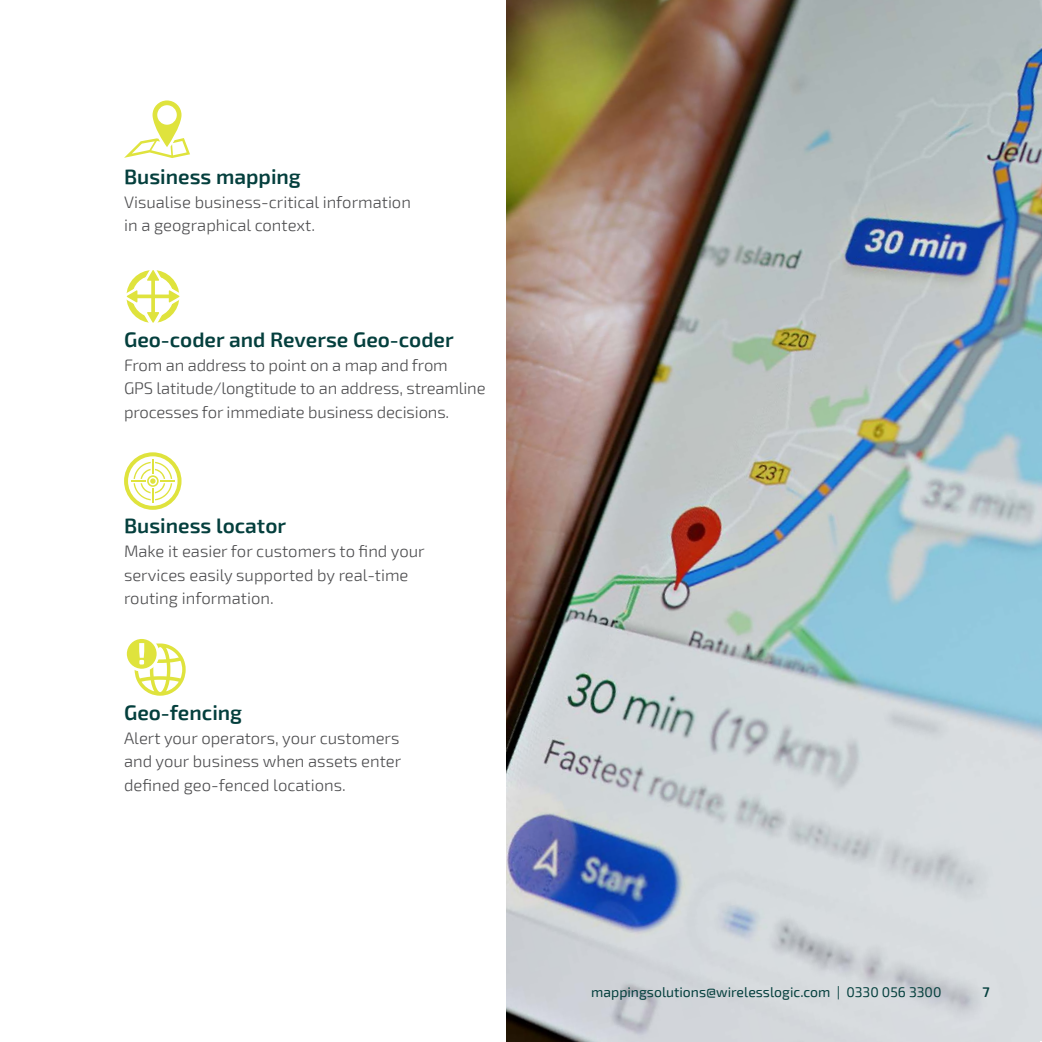
<style>
.page{position:relative;width:1042px;height:1042px;background:#fff}
.page>*{position:absolute;margin:0;border:0;box-sizing:border-box;transform-origin:0 0}
.t1{font:600 21px "Exo 2";color:#043f3d}
.t2{font:300 16.62px/23.6px "Exo 2";color:#4d4d4f}
.t3{font:14px "Exo 2";color:#043f3d}
.t4{font:600 14px "Exo 2";color:#043f3d}
</style>
<div class="page">
<img style="left:506px;top:0;width:536px;height:1042px">
<svg style="left:124px;top:100px;width:66px;height:58px"></svg>
<svg style="left:124px;top:452px;width:57px;height:58px"></svg>
<svg style="left:125px;top:637px;width:33px;height:33px"></svg>
<div style="left:124px;top:636px;width:35px;height:35px;border:3px solid #fff;border-radius:50%"></div>
<svg style="left:135px;top:643px;width:51px;height:53px"></svg>
<svg style="left:126px;top:270px;width:54px;height:53px"></svg>
<svg style="left:134px;top:294px;width:41px;height:4px"></svg>
<p class="t1" style="left:124px;top:164px;width:178px">Business mapping</p>
<p class="t2" style="left:124px;top:191px;width:288px">Visualise business-critical information in a geographical context.</p>
<p class="t1" style="left:124px;top:327px;width:331px">Geo-coder and Reverse Geo-coder</p>
<p class="t2" style="left:124px;top:353px;width:363px">From an address to point on a map and from<br>GPS latitude/longtitude to an address, streamline processes for immediate business decisions.</p>
<p class="t1" style="left:124px;top:514px;width:164px">Business locator</p>
<p class="t2" style="left:124px;top:540px;width:302px">Make it easier for customers to find your services easily supported by real-time routing information.</p>
<p class="t1" style="left:124px;top:700px;width:120px">Geo-fencing</p>
<p class="t2" style="left:124px;top:726px;width:279px;text-align:justify">Alert your operators, your customers and your business when assets enter defined geo-fenced locations.</p>
<p class="t3" style="left:591px;top:984px;width:352px">mappingsolutions@wirelesslogic.com | 0330 056 3300</p>
<p class="t4" style="left:982px;top:984px;width:9px">7</p>
</div>
